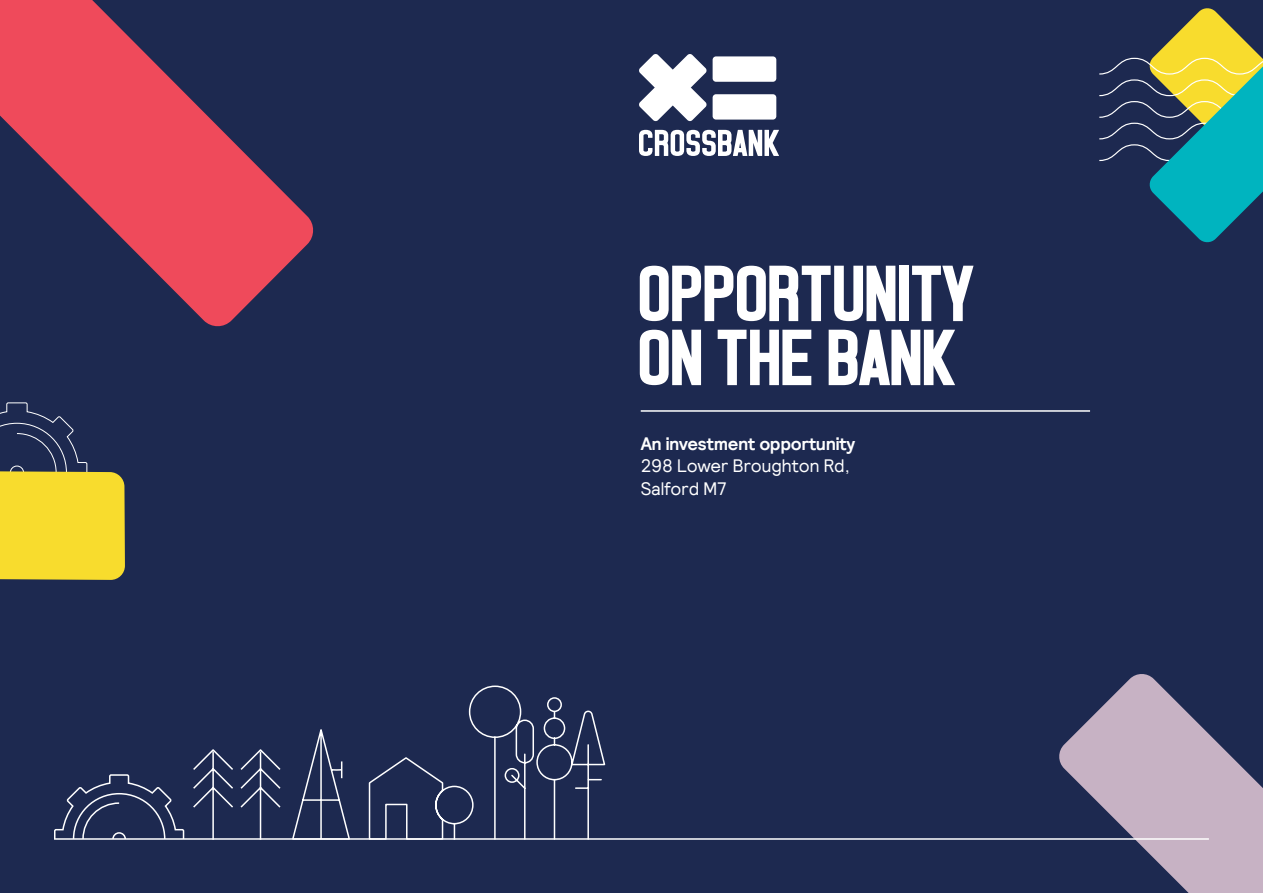
<style>
.page{position:relative;width:1263px;height:893px;background:#1d2950}
.page>*{position:absolute;margin:0;border:0;box-sizing:border-box;transform-origin:0 0}
.t1{font:78.75px/64.1px "Noasarck Largo";letter-spacing:.02em;color:#fff}
.t2{font:18px/22.5px "Relative";letter-spacing:-.02em;color:#fff}
.t3{font:700 18px "Relative";letter-spacing:-.02em;color:#fff}
</style>
<div class="page">
<svg style="left:1059px;top:674px;width:204px;height:219px;fill:#c7b2c4"></svg>
<svg style="left:1099px;top:8px;width:164px;height:235px"></svg>
<hr style="left:641px;top:410px;width:449px;height:2px;background:#fff">
<svg style="left:639px;top:130px;width:140px;height:26px"></svg>
<svg style="left:639px;top:54px;width:68px;height:67px"></svg>
<div style="left:713px;top:56px;width:63px;height:26px;background:#fff;border-radius:3px"></div>
<div style="left:713px;top:94px;width:63px;height:26px;background:#fff;border-radius:3px"></div>
<svg style="left:0;top:0;width:313px;height:327px;fill:#ef4a5b"></svg>
<svg style="left:0;top:402px;width:125px;height:178px"></svg>
<svg style="left:193px;top:749px;width:88px;height:89px"></svg>
<svg style="left:368px;top:685px;width:238px;height:153px"></svg>
<svg style="left:54px;top:774px;width:131px;height:64px"></svg>
<svg style="left:292px;top:729px;width:58px;height:109px"></svg>
<hr style="left:54px;top:838px;width:1155px;height:2px;background:#fff">
<h1 class="t1" style="left:641px;top:261px;width:335px">OPPORTUNITY<br>ON THE BANK</h1>
<p class="t3" style="left:641px;top:433px;width:216px">An investment opportunity</p>
<p class="t2" style="left:641px;top:455px;width:211px">298 Lower Broughton Rd,<br>Salford M7</p>
</div>
